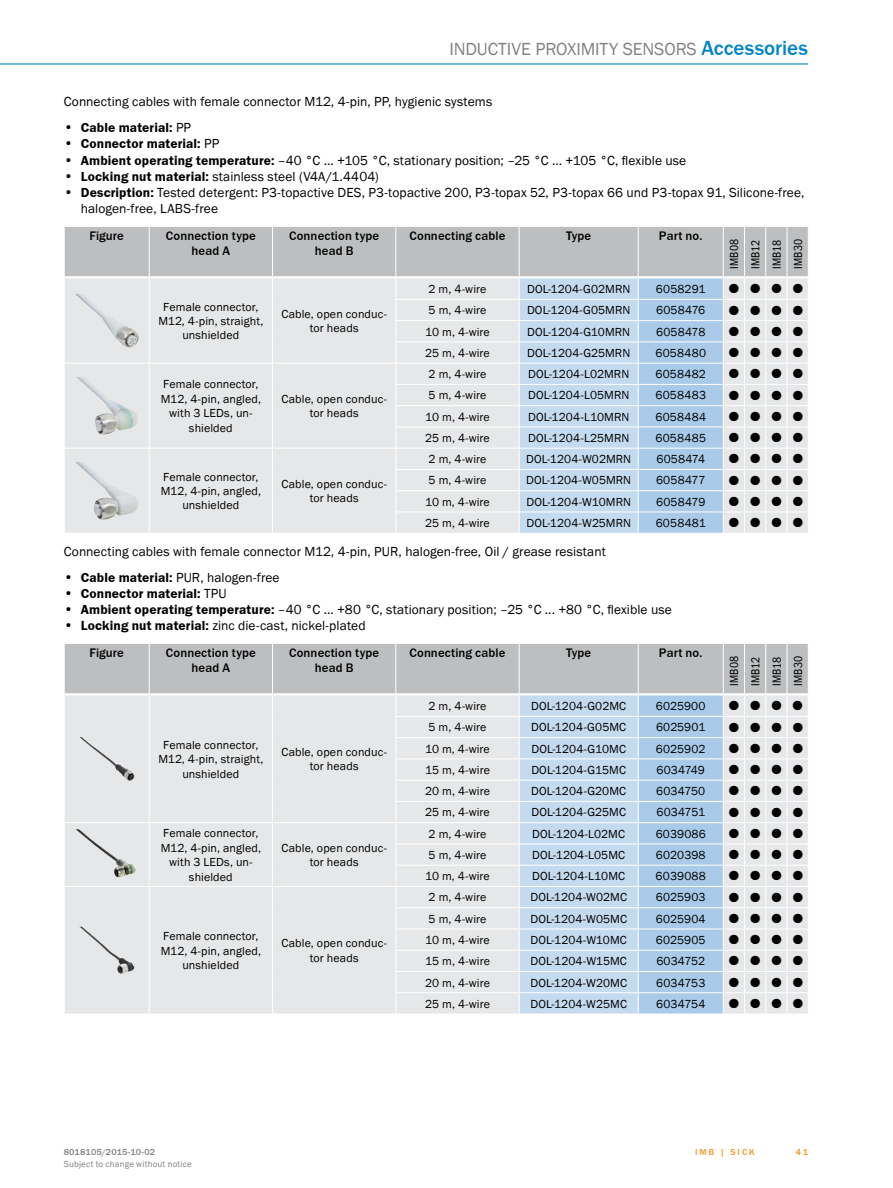
<style>
.page{position:relative;width:893px;height:1188px;background:#fff}
.page>*{position:absolute;margin:0;border:0;box-sizing:border-box;transform-origin:0 0}
.t1{font:500 21px "SICK Franklin";letter-spacing:.005em;color:#0083c5}
.t2{font:18px "SICK Franklin";color:#808285}
.t3{font:13.5px/16.2px "SICK Franklin";letter-spacing:.005em;color:#000}
.t4{font:700 13.5px "SICK Franklin";letter-spacing:.01em;color:#000}
.t5{font:500 12.75px/15.3px "SICK Franklin";letter-spacing:.01em;color:#000;text-align:center}
.t6{font:12px/14.4px "SICK Franklin";letter-spacing:.01em;color:#000;text-align:center}
.t7{font:12px/21.3px "SICK Franklin Condensed";letter-spacing:.01em;color:#000;text-align:justify}
.t8{font:9px "SICK Franklin";letter-spacing:.02em;color:#808285}
.t9{font:500 9px "SICK Franklin";letter-spacing:.02em;color:#808285}
.t10{font:500 9px "SICK Franklin";letter-spacing:.225em;color:#f7941e}
.s1{font-weight:400;font-size:14.25px}
.s2{font-weight:400}
.s3{font-size:14.25px}
.s4{font-weight:700}
</style>
<div class="page">
<hr style="left:0;top:63px;width:808px;height:2px;background:#0083c5">
<svg style="left:64px;top:226px;width:744px;height:307px"></svg>
<svg style="left:64px;top:643px;width:744px;height:371px"></svg>
<h2 class="t2" style="left:449px;top:38px;width:15px">Inductive</h2>
<h2 class="t2" style="left:535px;top:38px;width:51px">proximity</h2>
<h2 class="t2" style="left:623px;top:38px;width:12px">sensors</h2>
<h1 class="t1" style="left:701px;top:35px;width:108px">Accessories</h1>
<p class="t3" style="left:64px;top:94px;width:430px">Connecting cables with female connector M12, 4-pin, PP, hygienic systems</p>
<p class="t4" style="left:64px;top:119px;width:129px"><span class="s1">•</span> Cable material: <span class="s2">PP</span></p>
<p class="t4" style="left:64px;top:136px;width:157px"><span class="s1">•</span> Connector material: <span class="s2">PP</span></p>
<p class="t3" style="left:64px;top:152px;width:624px"><span class="s3">•</span> <span class="s4">Ambient operating temperature:</span> –40 °C ... +105 °C, stationary position; –25 °C ... +105 °C, flexible use</p>
<p class="t3" style="left:64px;top:168px;width:316px"><span class="s3">•</span> <span class="s4">Locking nut material:</span> stainless steel (V4A/1.4404)</p>
<p class="t3" style="left:81px;top:185px;width:725px;text-indent:-17px"><span class="s3">•</span> <span class="s4">Description:</span> Tested detergent: P3-topactive DES, P3-topactive 200, P3-topax 52, P3-topax 66 und P3-topax 91, Silicone-free, halogen-free, LABS-free</p>
<p class="t5" style="left:89px;top:228px;width:36px">Figure</p>
<p class="t5" style="left:166px;top:228px;width:92px">Connection type head A</p>
<p class="t5" style="left:289px;top:228px;width:92px">Connection type head B</p>
<p class="t5" style="left:409px;top:228px;width:98px">Connecting cable</p>
<p class="t5" style="left:566px;top:228px;width:27px">Type</p>
<p class="t5" style="left:659px;top:228px;width:45px">Part no.</p>
<p class="t7" style="left:724px;top:269px;width:32px;rotate:-90deg">IMB08<br>IMB12<br>IMB18<br>IMB30</p>
<p class="t6" style="left:158px;top:300px;width:107px">Female connector,<br>M12, 4-pin, straight, unshielded</p>
<p class="t6" style="left:282px;top:307px;width:107px">Cable, open conduc&shy;tor heads</p>
<p class="t6" style="left:161px;top:377px;width:102px">Female connector,<br>M12, 4-pin, angled, with 3 LEDs, un&shy;shielded</p>
<p class="t6" style="left:282px;top:392px;width:107px">Cable, open conduc&shy;tor heads</p>
<p class="t6" style="left:429px;top:282px;width:59px">2 m, 4-wire</p>
<p class="t6" style="left:527px;top:282px;width:105px">DOL-1204-G02MRN</p>
<p class="t6" style="left:656px;top:282px;width:51px">6058291</p>
<p class="t6" style="left:429px;top:303px;width:59px">5 m, 4-wire</p>
<p class="t6" style="left:527px;top:303px;width:105px">DOL-1204-G05MRN</p>
<p class="t6" style="left:656px;top:303px;width:51px">6058476</p>
<p class="t6" style="left:425px;top:325px;width:66px">10 m, 4-wire</p>
<p class="t6" style="left:527px;top:325px;width:104px">DOL-1204-G10MRN</p>
<p class="t6" style="left:656px;top:325px;width:51px">6058478</p>
<p class="t6" style="left:425px;top:346px;width:66px">25 m, 4-wire</p>
<p class="t6" style="left:527px;top:346px;width:105px">DOL-1204-G25MRN</p>
<p class="t6" style="left:655px;top:346px;width:52px">6058480</p>
<p class="t6" style="left:429px;top:367px;width:59px">2 m, 4-wire</p>
<p class="t6" style="left:528px;top:367px;width:103px">DOL-1204-L02MRN</p>
<p class="t6" style="left:656px;top:367px;width:52px">6058482</p>
<p class="t6" style="left:429px;top:388px;width:59px">5 m, 4-wire</p>
<p class="t6" style="left:528px;top:388px;width:103px">DOL-1204-L05MRN</p>
<p class="t6" style="left:655px;top:388px;width:52px">6058483</p>
<p class="t6" style="left:425px;top:410px;width:66px">10 m, 4-wire</p>
<p class="t6" style="left:528px;top:410px;width:103px">DOL-1204-L10MRN</p>
<p class="t6" style="left:655px;top:410px;width:52px">6058484</p>
<p class="t6" style="left:425px;top:431px;width:66px">25 m, 4-wire</p>
<p class="t6" style="left:528px;top:431px;width:103px">DOL-1204-L25MRN</p>
<p class="t6" style="left:655px;top:431px;width:52px">6058485</p>
<p class="t6" style="left:429px;top:452px;width:59px">2 m, 4-wire</p>
<p class="t6" style="left:526px;top:452px;width:106px">DOL-1204-W02MRN</p>
<p class="t6" style="left:656px;top:452px;width:50px">6058474</p>
<p class="t6" style="left:429px;top:473px;width:59px">5 m, 4-wire</p>
<p class="t6" style="left:526px;top:473px;width:106px">DOL-1204-W05MRN</p>
<p class="t6" style="left:656px;top:473px;width:51px">6058477</p>
<p class="t6" style="left:425px;top:495px;width:66px">10 m, 4-wire</p>
<p class="t6" style="left:526px;top:495px;width:106px">DOL-1204-W10MRN</p>
<p class="t6" style="left:656px;top:495px;width:51px">6058479</p>
<p class="t6" style="left:425px;top:516px;width:66px">25 m, 4-wire</p>
<p class="t6" style="left:526px;top:516px;width:106px">DOL-1204-W25MRN</p>
<p class="t6" style="left:656px;top:516px;width:52px">6058481</p>
<p class="t3" style="left:64px;top:543px;width:544px">Connecting cables with female connector M12, 4-pin, PUR, halogen-free, Oil / grease resistant</p>
<p class="t3" style="left:64px;top:569px;width:217px"><span class="s3">•</span> <span class="s4">Cable material:</span> PUR, halogen-free</p>
<p class="t4" style="left:64px;top:585px;width:164px"><span class="s1">•</span> Connector material: <span class="s2">TPU</span></p>
<p class="t3" style="left:64px;top:602px;width:610px"><span class="s3">•</span> <span class="s4">Ambient operating temperature:</span> –40 °C ... +80 °C, stationary position; –25 °C ... +80 °C, flexible use</p>
<p class="t3" style="left:64px;top:618px;width:303px"><span class="s3">•</span> <span class="s4">Locking nut material:</span> zinc die-cast, nickel-plated</p>
<p class="t5" style="left:89px;top:645px;width:36px">Figure</p>
<p class="t5" style="left:166px;top:645px;width:92px">Connection type head A</p>
<p class="t5" style="left:289px;top:645px;width:92px">Connection type head B</p>
<p class="t5" style="left:409px;top:645px;width:98px">Connecting cable</p>
<p class="t5" style="left:566px;top:645px;width:27px">Type</p>
<p class="t5" style="left:659px;top:645px;width:45px">Part no.</p>
<p class="t6" style="left:161px;top:470px;width:102px">Female connector,<br>M12, 4-pin, angled, unshielded</p>
<p class="t6" style="left:282px;top:477px;width:107px">Cable, open conduc&shy;tor heads</p>
<p class="t6" style="left:158px;top:738px;width:107px">Female connector,<br>M12, 4-pin, straight, unshielded</p>
<p class="t6" style="left:282px;top:745px;width:107px">Cable, open conduc&shy;tor heads</p>
<p class="t6" style="left:161px;top:826px;width:102px">Female connector,<br>M12, 4-pin, angled, with 3 LEDs, un&shy;shielded</p>
<p class="t6" style="left:282px;top:841px;width:107px">Cable, open conduc&shy;tor heads</p>
<p class="t6" style="left:161px;top:929px;width:102px">Female connector,<br>M12, 4-pin, angled, unshielded</p>
<p class="t6" style="left:282px;top:936px;width:107px">Cable, open conduc&shy;tor heads</p>
<p class="t6" style="left:429px;top:699px;width:59px">2 m, 4-wire</p>
<p class="t6" style="left:531px;top:699px;width:97px">DOL-1204-G02MC</p>
<p class="t6" style="left:656px;top:699px;width:51px">6025900</p>
<p class="t6" style="left:429px;top:720px;width:59px">5 m, 4-wire</p>
<p class="t6" style="left:531px;top:720px;width:97px">DOL-1204-G05MC</p>
<p class="t6" style="left:656px;top:720px;width:51px">6025901</p>
<p class="t6" style="left:425px;top:742px;width:66px">10 m, 4-wire</p>
<p class="t6" style="left:531px;top:742px;width:96px">DOL-1204-G10MC</p>
<p class="t6" style="left:656px;top:742px;width:51px">6025902</p>
<p class="t6" style="left:425px;top:763px;width:66px">15 m, 4-wire</p>
<p class="t6" style="left:531px;top:763px;width:96px">DOL-1204-G15MC</p>
<p class="t6" style="left:657px;top:763px;width:50px">6034749</p>
<p class="t6" style="left:425px;top:784px;width:66px">20 m, 4-wire</p>
<p class="t6" style="left:531px;top:784px;width:97px">DOL-1204-G20MC</p>
<p class="t6" style="left:656px;top:784px;width:51px">6034750</p>
<p class="t6" style="left:425px;top:805px;width:66px">25 m, 4-wire</p>
<p class="t6" style="left:531px;top:805px;width:96px">DOL-1204-G25MC</p>
<p class="t6" style="left:656px;top:805px;width:50px">6034751</p>
<p class="t6" style="left:429px;top:827px;width:59px">2 m, 4-wire</p>
<p class="t6" style="left:532px;top:827px;width:94px">DOL-1204-L02MC</p>
<p class="t6" style="left:656px;top:827px;width:52px">6039086</p>
<p class="t6" style="left:429px;top:848px;width:59px">5 m, 4-wire</p>
<p class="t6" style="left:532px;top:848px;width:94px">DOL-1204-L05MC</p>
<p class="t6" style="left:656px;top:848px;width:51px">6020398</p>
<p class="t6" style="left:425px;top:869px;width:66px">10 m, 4-wire</p>
<p class="t6" style="left:532px;top:869px;width:94px">DOL-1204-L10MC</p>
<p class="t6" style="left:656px;top:869px;width:52px">6039088</p>
<p class="t6" style="left:429px;top:890px;width:59px">2 m, 4-wire</p>
<p class="t6" style="left:530px;top:890px;width:98px">DOL-1204-W02MC</p>
<p class="t6" style="left:656px;top:890px;width:51px">6025903</p>
<p class="t6" style="left:429px;top:912px;width:59px">5 m, 4-wire</p>
<p class="t6" style="left:530px;top:912px;width:98px">DOL-1204-W05MC</p>
<p class="t6" style="left:656px;top:912px;width:51px">6025904</p>
<p class="t6" style="left:425px;top:933px;width:66px">10 m, 4-wire</p>
<p class="t6" style="left:531px;top:933px;width:98px">DOL-1204-W10MC</p>
<p class="t6" style="left:656px;top:933px;width:51px">6025905</p>
<p class="t6" style="left:425px;top:954px;width:66px">15 m, 4-wire</p>
<p class="t6" style="left:531px;top:954px;width:98px">DOL-1204-W15MC</p>
<p class="t6" style="left:656px;top:954px;width:50px">6034752</p>
<p class="t6" style="left:425px;top:975px;width:66px">20 m, 4-wire</p>
<p class="t6" style="left:530px;top:975px;width:98px">DOL-1204-W20MC</p>
<p class="t6" style="left:656px;top:975px;width:51px">6034753</p>
<p class="t6" style="left:425px;top:997px;width:66px">25 m, 4-wire</p>
<p class="t6" style="left:530px;top:997px;width:98px">DOL-1204-W25MC</p>
<p class="t6" style="left:656px;top:997px;width:51px">6034754</p>
<p class="t7" style="left:724px;top:686px;width:32px;rotate:-90deg">IMB08<br>IMB12<br>IMB18<br>IMB30</p>
<p class="t9" style="left:64px;top:1146px;width:93px">8018105/2015-10-02</p>
<p class="t10" style="left:695px;top:1146px;width:61px">IMB | SICK</p>
<p class="t8" style="left:64px;top:1159px;width:130px">Subject to change without notice</p>
<p class="t10" style="left:796px;top:1146px;width:14px">41</p>
</div>
